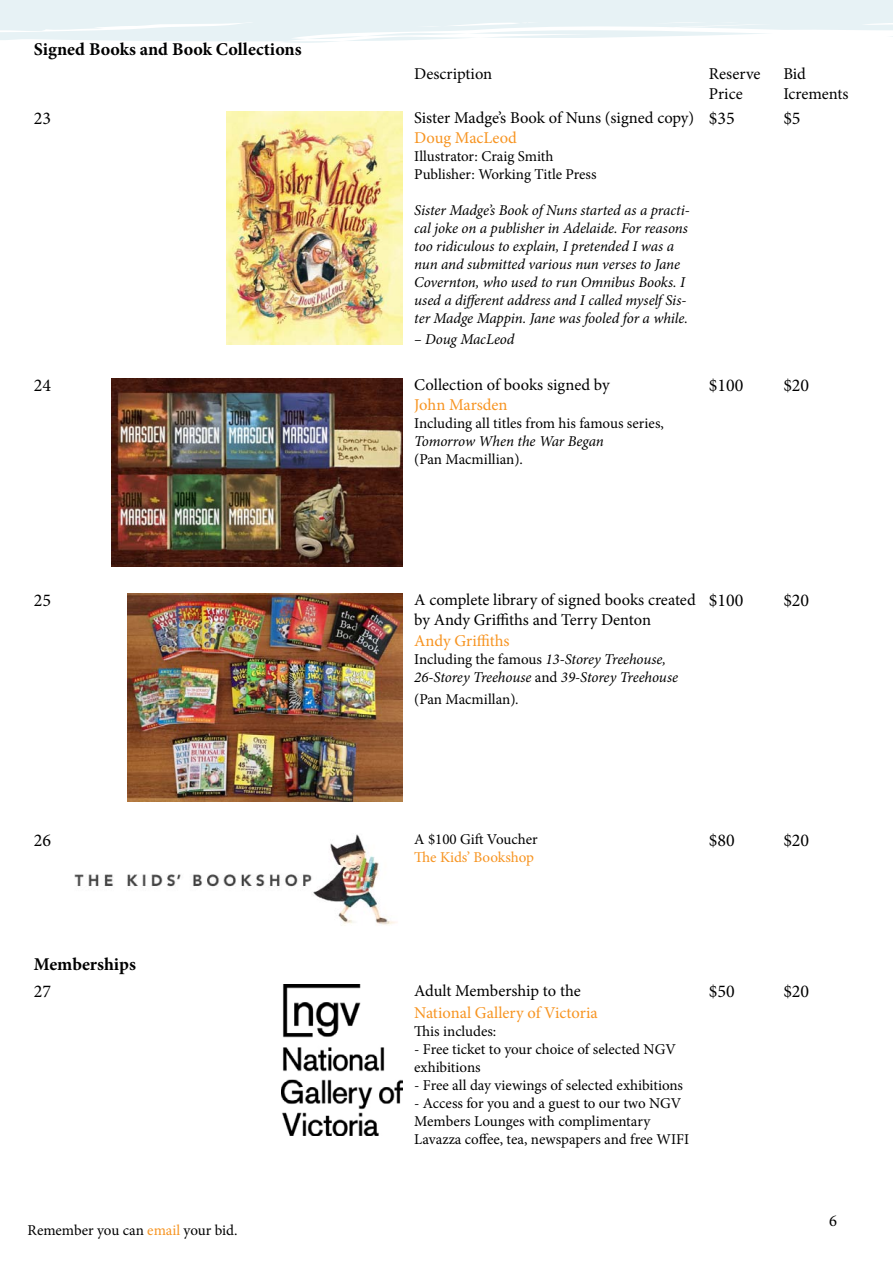
<style>
.page{position:relative;width:893px;height:1263px;background:#fff}
.page>*{position:absolute;margin:0;border:0;box-sizing:border-box;transform-origin:0 0}
.t1{font:18px "Minion Pro";color:#000}
.t2{font:700 18px "Minion Pro";color:#000}
.t3{font:16.5px/19.8px "Minion Pro";color:#000}
.t4{font:16.5px "Minion Pro";color:#f79421}
.t5{font:italic 15px/18px "Minion Pro";letter-spacing:-.01em;color:#000}
.t6{font:15px/18px "Minion Pro";color:#000}
.t7{font:15px "Minion Pro";letter-spacing:-.005em;color:#f79421}
.s1{font-style:normal}
.s2{font-style:italic}
.s3{color:#f79421}
</style>
<div class="page">
<svg style="left:0;top:22px;width:893px;height:21px"></svg>
<div style="left:0;top:0;width:893px;height:22px;background:#e7f2f5"></div>
<img style="left:227px;top:111px;width:175px;height:233px">
<img style="left:112px;top:378px;width:290px;height:188px">
<img style="left:128px;top:593px;width:274px;height:208px">
<img style="left:75px;top:834px;width:322px;height:92px">
<img style="left:282px;top:984px;width:120px;height:152px">
<p class="t2" style="left:34px;top:37px;width:269px">Signed Books and Book Collections</p>
<p class="t3" style="left:414px;top:64px;width:80px">Description</p>
<p class="t3" style="left:709px;top:64px;width:53px">Reserve<br>Price</p>
<p class="t3" style="left:783px;top:64px;width:67px">Bid<br>Icrements</p>
<p class="t1" style="left:34px;top:106px;width:19px">23</p>
<p class="t3" style="left:414px;top:108px;width:282px">Sister Madge’s Book of Nuns (signed copy)</p>
<p class="t4" style="left:414px;top:127px;width:104px">Doug MacLeod</p>
<p class="t6" style="left:414px;top:147px;width:184px">Illustrator: Craig Smith<br>Publisher: Working Title Press</p>
<p class="t5" style="left:414px;top:201px;width:277px">Sister Madge’s Book of Nuns started as a practi&shy;cal joke on a publisher in Adelaide. For reasons too ridiculous to explain, I pretended I was a nun and submitted various nun verses to Jane Covernton, who used to run Omnibus Books. I used a different address and I called myself Sis&shy;ter Madge Mappin. Jane was fooled for a while.</p>
<p class="t5" style="left:414px;top:331px;width:102px">– Doug MacLeod</p>
<p class="t1" style="left:34px;top:373px;width:19px">24</p>
<p class="t3" style="left:414px;top:375px;width:197px">Collection of books signed by</p>
<p class="t4" style="left:414px;top:393px;width:95px">John Marsden</p>
<p class="t6" style="left:414px;top:414px;width:251px">Including all titles from his famous series,</p>
<p class="t5" style="left:414px;top:432px;width:191px">Tomorrow When the War Began</p>
<p class="t6" style="left:414px;top:450px;width:110px">(Pan Macmillian).</p>
<p class="t1" style="left:709px;top:106px;width:27px">$35</p>
<p class="t1" style="left:783px;top:106px;width:19px">$5</p>
<p class="t1" style="left:709px;top:373px;width:36px">$100</p>
<p class="t1" style="left:783px;top:373px;width:27px">$20</p>
<p class="t1" style="left:34px;top:588px;width:19px">25</p>
<p class="t3" style="left:414px;top:590px;width:283px">A complete library of signed books created by Andy Griffiths and Terry Denton</p>
<p class="t4" style="left:414px;top:630px;width:97px">Andy Griffiths</p>
<p class="t5" style="left:414px;top:651px;width:265px"><span class="s1">Including the famous</span> 13-Storey Treehouse,<br>26-Storey Treehouse <span class="s1">and</span> 39-Storey Treehouse</p>
<p class="t6" style="left:414px;top:690px;width:106px">(Pan Macmillan)<span class="s2">.</span></p>
<p class="t1" style="left:709px;top:588px;width:36px">$100</p>
<p class="t1" style="left:783px;top:588px;width:27px">$20</p>
<p class="t1" style="left:34px;top:828px;width:19px">26</p>
<p class="t6" style="left:414px;top:830px;width:125px">A $100 Gift Voucher</p>
<p class="t7" style="left:414px;top:847px;width:121px">The Kids’ Bookshop</p>
<p class="t1" style="left:709px;top:828px;width:27px">$80</p>
<p class="t1" style="left:783px;top:828px;width:27px">$20</p>
<p class="t2" style="left:34px;top:951px;width:104px">Memberships</p>
<p class="t1" style="left:34px;top:980px;width:19px">27</p>
<p class="t3" style="left:414px;top:981px;width:168px">Adult Membership to the</p>
<p class="t4" style="left:414px;top:1002px;width:185px">National Gallery of Victoria</p>
<p class="t6" style="left:414px;top:1022px;width:84px">This includes:</p>
<p class="t6" style="left:414px;top:1040px;width:263px">- Free ticket to your choice of selected NGV exhibitions</p>
<p class="t6" style="left:414px;top:1076px;width:270px">- Free all day viewings of selected exhibitions</p>
<p class="t6" style="left:414px;top:1094px;width:276px">- Access for you and a guest to our two NGV<br>Members Lounges with complimentary<br>Lavazza coffee, tea, newspapers and free WIFI</p>
<p class="t1" style="left:709px;top:980px;width:27px">$50</p>
<p class="t1" style="left:783px;top:980px;width:27px">$20</p>
<p class="t6" style="left:28px;top:1221px;width:211px">Remember you can <span class="s3">email</span> your bid.</p>
<p class="t3" style="left:829px;top:1211px;width:9px">6</p>
</div>
